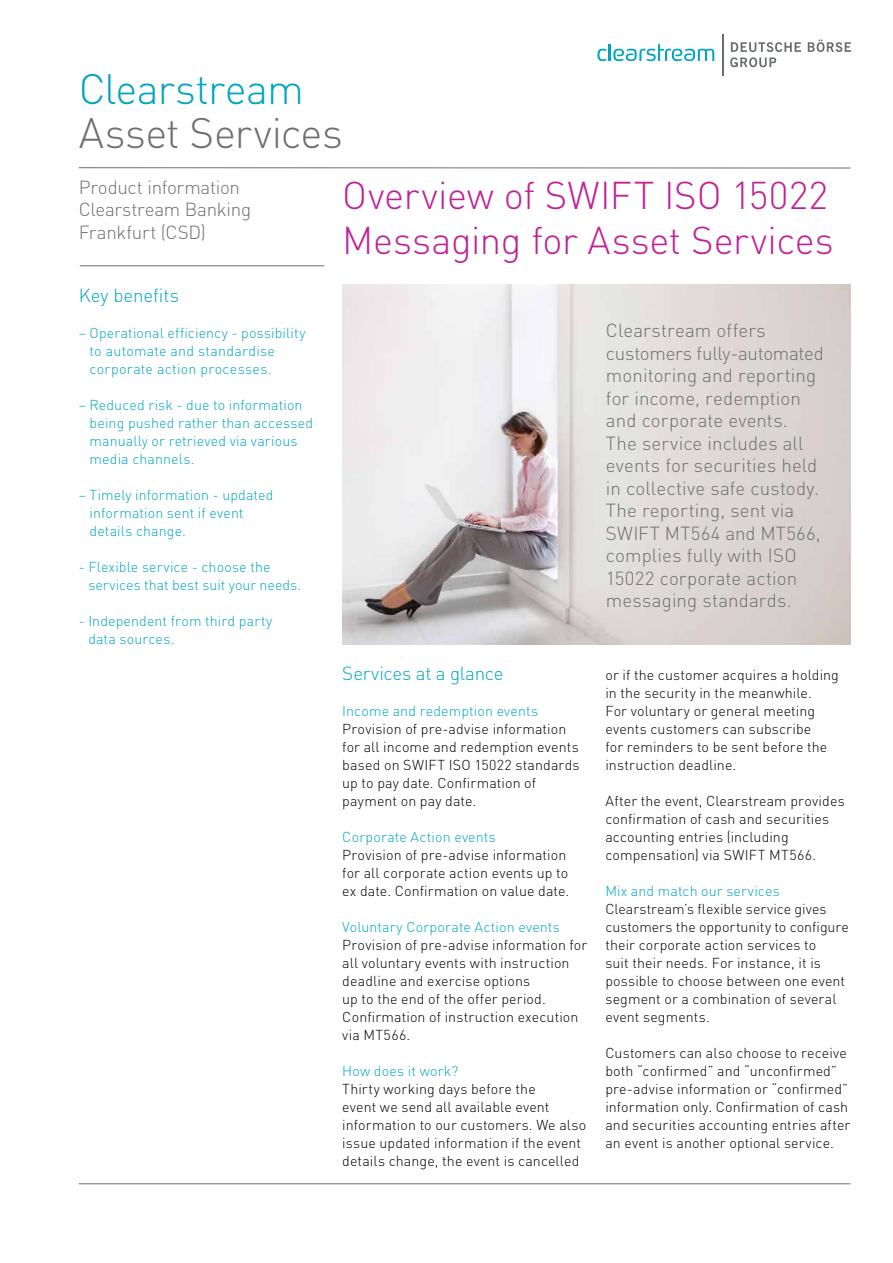
<style>
.page{position:relative;width:893px;height:1263px;background:#fff}
.page>*{position:absolute;margin:0;border:0;box-sizing:border-box;transform-origin:0 0}
.t1{font:300 42px "DIN";letter-spacing:-.01em;color:#6d6f72}
.t2{font:300 42px "DIN";letter-spacing:-.02em;color:#00a5c1}
.t3{font:300 38.25px/45px "DIN";color:#bf2296}
.t4{font:300 18.75px/22.5px "DIN";letter-spacing:.005em;color:#6d6f72}
.t5{font:300 18.75px/22.5px "DIN";letter-spacing:-.015em;color:#6d6f72}
.t6{font:300 18.75px "DIN";letter-spacing:-.005em;color:#00a5c1}
.t7{font:300 14.25px/18px "DIN";letter-spacing:.01em;color:#000}
.t8{font:300 14.25px/18px "DIN";letter-spacing:.01em;color:#00a5c1}
</style>
<div class="page">
<img style="left:342px;top:284px;width:508px;height:360px">
<hr style="left:79px;top:167px;width:771px;height:1px;background:#6d6f72">
<hr style="left:79px;top:1183px;width:771px;height:1px;background:#6d6f72">
<hr style="left:80px;top:265px;width:244px;height:1px;background:#6d6f72">
<svg style="left:597px;top:44px;width:117px;height:17px"></svg>
<svg style="left:730px;top:42px;width:71px;height:25px"></svg>
<svg style="left:808px;top:40px;width:43px;height:12px"></svg>
<hr style="left:722px;top:34px;width:1px;height:41px;background:#686c6e">
<h1 class="t2" style="left:79px;top:63px;width:227px">Clearstream</h1>
<h1 class="t1" style="left:79px;top:107px;width:266px">Asset Services</h1>
<h3 class="t5" style="left:79px;top:176px;width:174px">Product information<br>Clearstream Banking<br>Frankfurt (CSD)</h3>
<h3 class="t6" style="left:79px;top:284px;width:102px">Key benefits</h3>
<p class="t8" style="left:90px;top:324px;width:217px;text-indent:-11px">– Operational efficiency - possibility to automate and standardise corporate action processes.</p>
<p class="t8" style="left:90px;top:396px;width:225px;text-indent:-11px">– Reduced risk - due to information being pushed rather than accessed manually or retrieved via various media channels.</p>
<p class="t8" style="left:90px;top:486px;width:185px;text-indent:-11px">– Timely information - updated information sent if event details change.</p>
<p class="t8" style="left:88px;top:558px;width:214px;text-indent:-10px">- Flexible service - choose the services that best suit your needs.</p>
<p class="t8" style="left:88px;top:612px;width:186px;text-indent:-10px">- Independent from third party data sources.</p>
<h2 class="t3" style="left:342px;top:173px;width:493px">Overview of SWIFT ISO 15022<br>Messaging for Asset Services</h2>
<p class="t4" style="left:606px;top:319px;width:219px">Clearstream offers customers fully-automated monitoring and reporting for income, redemption and corporate events.<br>The service includes all events for securities held in collective safe custody.<br>The reporting, sent via<br>SWIFT MT564 and MT566, complies fully with ISO<br>15022 corporate action messaging standards.</p>
<h3 class="t6" style="left:342px;top:662px;width:163px">Services at a glance</h3>
<p class="t8" style="left:342px;top:702px;width:197px">Income and redemption events</p>
<p class="t7" style="left:342px;top:720px;width:239px">Provision of pre-advise information for all income and redemption events based on SWIFT ISO 15022 standards up to pay date. Confirmation of payment on pay date.</p>
<p class="t8" style="left:342px;top:828px;width:155px">Corporate Action events</p>
<p class="t7" style="left:342px;top:846px;width:229px">Provision of pre-advise information for all corporate action events up to ex date. Confirmation on value date.</p>
<p class="t8" style="left:342px;top:918px;width:219px">Voluntary Corporate Action events</p>
<p class="t7" style="left:342px;top:936px;width:247px">Provision of pre-advise information for all voluntary events with instruction deadline and exercise options<br>up to the end of the offer period.<br>Confirmation of instruction execution via MT566.</p>
<p class="t8" style="left:342px;top:1062px;width:117px">How does it work?</p>
<p class="t7" style="left:342px;top:1080px;width:245px">Thirty working days before the<br>event we send all available event information to our customers. We also issue updated information if the event details change, the event is cancelled</p>
<p class="t7" style="left:605px;top:666px;width:235px">or if the customer acquires a holding in the security in the meanwhile.<br>For voluntary or general meeting events customers can subscribe<br>for reminders to be sent before the instruction deadline.</p>
<p class="t7" style="left:605px;top:792px;width:241px">After the event, Clearstream provides confirmation of cash and securities accounting entries (including compensation) via SWIFT MT566.</p>
<p class="t8" style="left:605px;top:882px;width:176px">Mix and match our services</p>
<p class="t7" style="left:605px;top:900px;width:245px">Clearstream’s flexible service gives customers the opportunity to configure their corporate action services to<br>suit their needs. For instance, it is possible to choose between one event segment or a combination of several event segments.</p>
<p class="t7" style="left:605px;top:1044px;width:247px">Customers can also choose to receive both “confirmed” and “unconfirmed” pre-advise information or “confirmed” information only. Confirmation of cash and securities accounting entries after an event is another optional service.</p>
</div>
